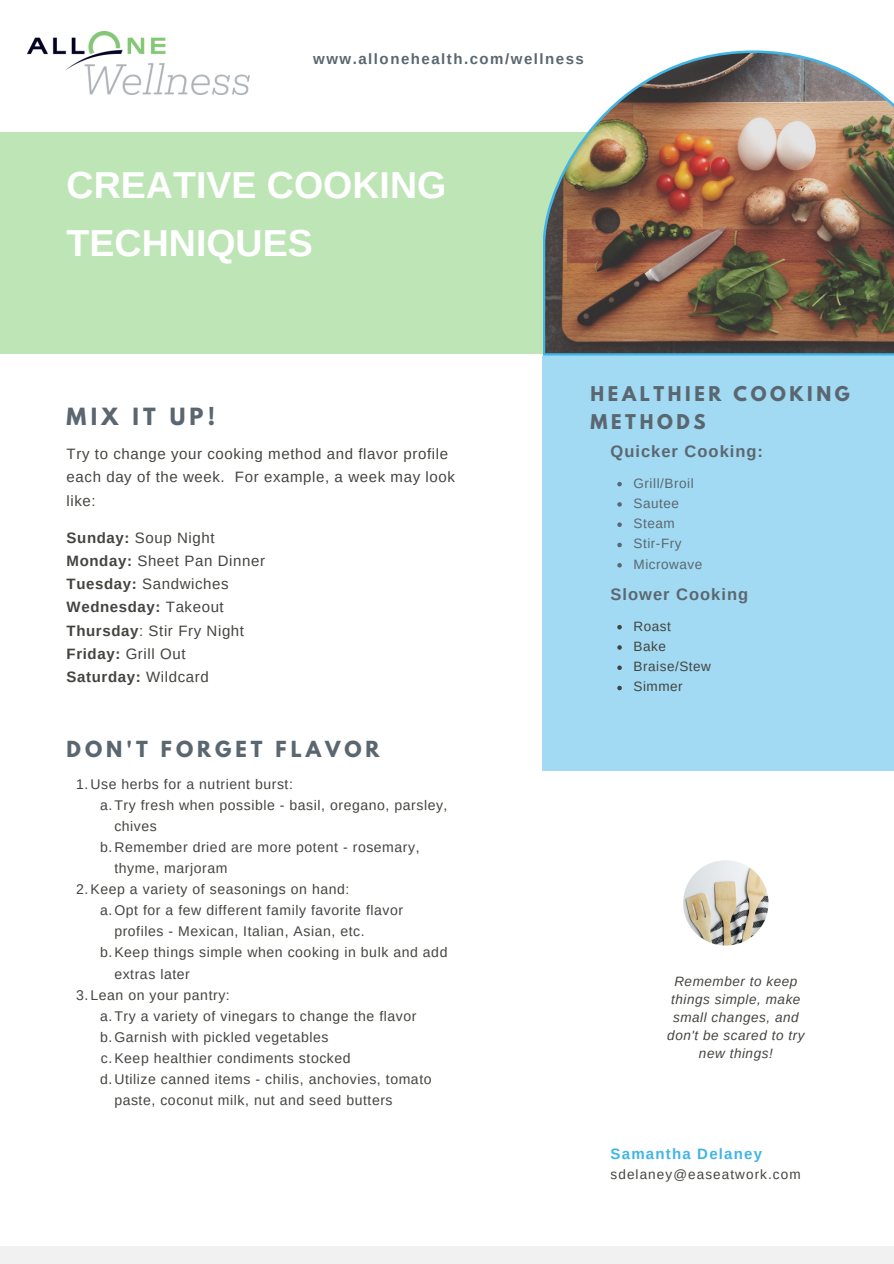
<style>
.page{position:relative;width:894px;height:1264px;background:#fff}
.page>*{position:absolute;margin:0;border:0;box-sizing:border-box;transform-origin:0 0}
.t1{font:700 37.5px/57.4px "Arimo";color:#fff}
.t2{font:700 21px "League Spartan";letter-spacing:.2em;color:#5b6770}
.t3{font:700 19.65px "League Spartan";letter-spacing:.2em;color:#5b6770}
.t4{font:700 18px/28.2px "League Spartan";letter-spacing:.2em;color:#5b6770}
.t5{font:700 16.5px "Arimo";letter-spacing:.06em;color:#5b6770}
.t6{font:15px/23.2px "Arimo";letter-spacing:.04em;color:#444440}
.t7{font:700 15px "Arimo";letter-spacing:.1em;color:#5b6770}
.t8{font:700 15px "Arimo";letter-spacing:.08em;color:#41b6e6}
.t9{font:13.95px "Arimo";letter-spacing:.04em;color:#444440}
.t10{font:italic 13.5px/18px "Arimo";letter-spacing:.04em;color:#444440;text-align:center}
.t11{font:13.5px/20.2px "Arimo";letter-spacing:.04em;color:#5b6770}
.t12{font:13.5px/20.2px "Arimo";letter-spacing:.04em;color:#444440}
.t13{font:13.5px "Arimo";letter-spacing:.08em;color:#444440}
.s1{font-weight:700}
</style>
<div class="page">
<div style="left:0;top:132px;width:893px;height:221px;background:#bee5b6"></div>
<img style="left:542px;top:50px;width:351px;height:306px">
<img style="left:683px;top:860px;width:85px;height:85px;border-radius:50%">
<div style="left:542px;top:356px;width:351px;height:414px;background:#a1daf2"></div>
<div style="left:0;top:1245px;width:893px;height:18px;background:#f1f1f1"></div>
<img style="left:28px;top:31px;width:221px;height:63px">
<svg style="left:617px;top:625px;width:4px;height:4px"></svg>
<svg style="left:617px;top:645px;width:4px;height:4px"></svg>
<svg style="left:617px;top:665px;width:4px;height:5px"></svg>
<svg style="left:617px;top:685px;width:4px;height:5px"></svg>
<svg style="left:617px;top:482px;width:4px;height:4px"></svg>
<svg style="left:617px;top:502px;width:4px;height:4px"></svg>
<svg style="left:617px;top:522px;width:4px;height:5px"></svg>
<svg style="left:617px;top:542px;width:4px;height:5px"></svg>
<svg style="left:617px;top:563px;width:4px;height:4px"></svg>
<p class="t7" style="left:313px;top:51px;width:272px">www.allonehealth.com/wellness</p>
<h1 class="t1" style="left:67px;top:156px;width:381px">CREATIVE COOKING<br>TECHNIQUES</h1>
<h2 class="t2" style="left:67px;top:406px;width:150px">MIX IT UP!</h2>
<p class="t6" style="left:67px;top:442px;width:389px">Try to change your cooking method and flavor profile each day of the week. For example, a week may look like:</p>
<p class="t6" style="left:67px;top:525px;width:200px"><span class="s1">Sunday:</span> Soup Night<br><span class="s1">Monday:</span> Sheet Pan Dinner<br><span class="s1">Tuesday:</span> Sandwiches<br><span class="s1">Wednesday:</span> Takeout<br><span class="s1">Thursday</span>: Stir Fry Night<br><span class="s1">Friday:</span> Grill Out<br><span class="s1">Saturday:</span> Wildcard</p>
<h3 class="t3" style="left:67px;top:739px;width:314px">DON'T FORGET FLAVOR</h3>
<p class="t9" style="left:76px;top:776px;width:218px">1.Use herbs for a nutrient burst:</p>
<p class="t9" style="left:100px;top:797px;width:349px">a.Try fresh when possible - basil, oregano, parsley,</p>
<p class="t9" style="left:114px;top:818px;width:44px">chives</p>
<p class="t9" style="left:100px;top:839px;width:321px">b.Remember dried are more potent - rosemary,</p>
<p class="t9" style="left:114px;top:860px;width:115px">thyme, marjoram</p>
<p class="t9" style="left:76px;top:881px;width:274px">2.Keep a variety of seasonings on hand:</p>
<p class="t9" style="left:100px;top:902px;width:304px">a.Opt for a few different family favorite flavor</p>
<p class="t9" style="left:114px;top:923px;width:252px">profiles - Mexican, Italian, Asian, etc.</p>
<p class="t9" style="left:100px;top:944px;width:349px">b.Keep things simple when cooking in bulk and add</p>
<p class="t9" style="left:114px;top:965px;width:77px">extras later</p>
<p class="t9" style="left:76px;top:986px;width:155px">3.Lean on your pantry:</p>
<p class="t9" style="left:100px;top:1007px;width:318px">a.Try a variety of vinegars to change the flavor</p>
<p class="t9" style="left:100px;top:1029px;width:230px">b.Garnish with pickled vegetables</p>
<p class="t9" style="left:101px;top:1050px;width:251px">c.Keep healthier condiments stocked</p>
<p class="t9" style="left:100px;top:1071px;width:333px">d.Utilize canned items - chilis, anchovies, tomato</p>
<p class="t9" style="left:114px;top:1092px;width:280px">paste, coconut milk, nut and seed butters</p>
<p class="t4" style="left:590px;top:382px;width:261px">HEALTHIER COOKING<br>METHODS</p>
<p class="t5" style="left:610px;top:442px;width:154px">Quicker Cooking:</p>
<p class="t11" style="left:633px;top:472px;width:70px">Grill/Broil<br>Sautee<br>Steam<br>Stir-Fry<br>Microwave</p>
<p class="t5" style="left:610px;top:585px;width:139px">Slower Cooking</p>
<p class="t12" style="left:633px;top:615px;width:79px">Roast<br>Bake<br>Braise/Stew<br>Simmer</p>
<p class="t10" style="left:667px;top:972px;width:139px">Remember to keep things simple, make small changes, and don't be scared to try new things!</p>
<p class="t8" style="left:610px;top:1144px;width:153px">Samantha Delaney</p>
<p class="t13" style="left:610px;top:1166px;width:191px">sdelaney@easeatwork.com</p>
</div>
